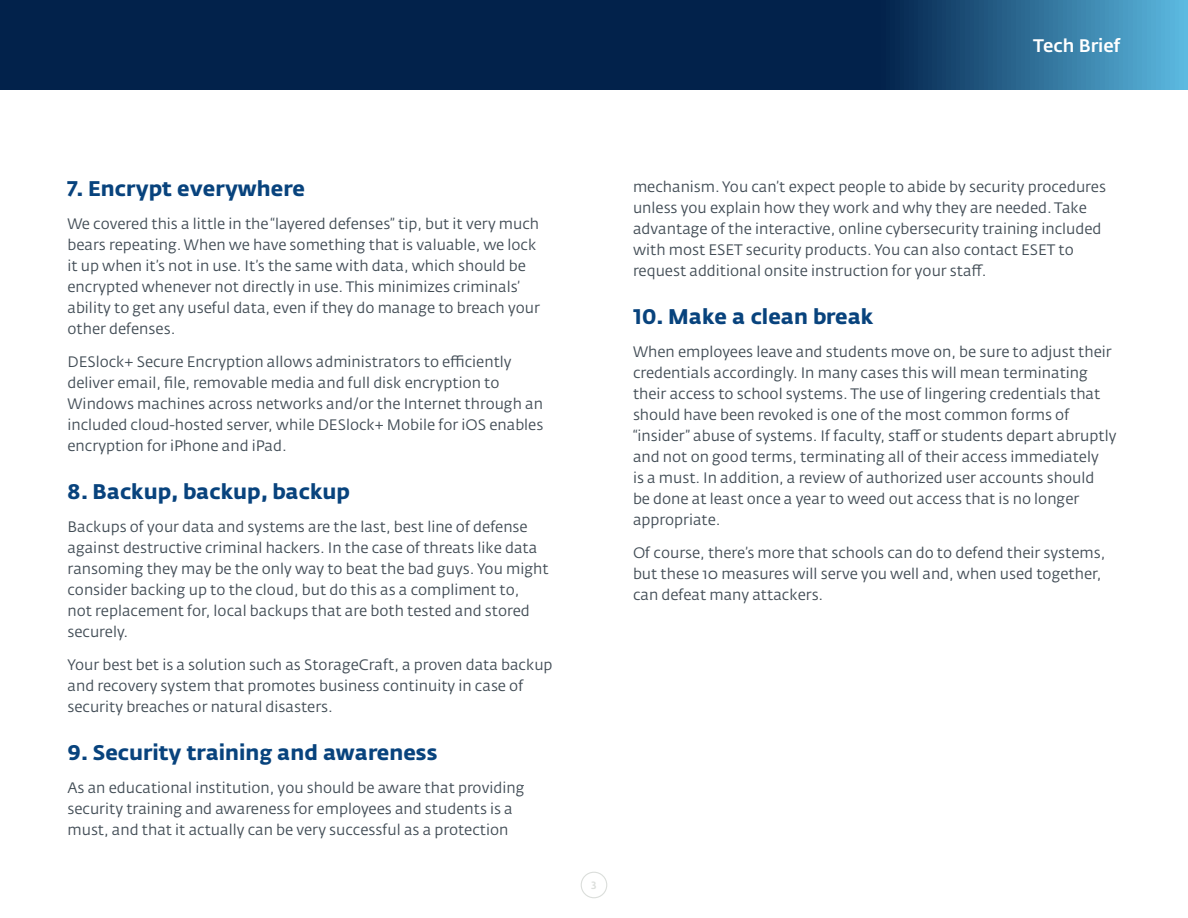
<style>
.page{position:relative;width:1188px;height:918px;background:#fff}
.page>*{position:absolute;margin:0;border:0;box-sizing:border-box;transform-origin:0 0}
.subheader{font:700 21px "Fedra Sans Alt Pro";color:#08437d}
.t1{font:500 18px "Fedra Sans Alt Pro";color:#fff}
.t2{font:15px/21px "Fedra Sans Alt Pro";color:#424d56}
.t3{font:500 10.5px "Fedra Sans Alt Pro";color:#dbdedb}
</style>
<div class="page">
<div style="left:581px;top:872px;width:26px;height:26px;border:1px solid #dbdedb;border-radius:50%"></div>
<svg style="left:0;top:0;width:1188px;height:90px;background:#0d355e"></svg>
<p class="t1" style="left:1033px;top:34px;width:89px">Tech Brief</p>
<p class="subheader" style="left:68px;top:176px;width:239px">7. Encrypt everywhere</p>
<p class="t2" style="left:68px;top:214px;width:474px">We covered this a little in the “layered defenses” tip, but it very much bears repeating. When we have something that is valuable, we lock it up when it’s not in use. It’s the same with data, which should be encrypted whenever not directly in use. This minimizes criminals’ ability to get any useful data, even if they do manage to breach your other defenses.</p>
<p class="t2" style="left:68px;top:352px;width:477px">DESlock+ Secure Encryption allows administrators to efficiently deliver email, file, removable media and full disk encryption to Windows machines across networks and/or the Internet through an included cloud-hosted server, while DESlock+ Mobile for iOS enables encryption for iPhone and iPad.</p>
<p class="subheader" style="left:68px;top:479px;width:284px">8. Backup, backup, backup</p>
<p class="t2" style="left:68px;top:517px;width:483px">Backups of your data and systems are the last, best line of defense against destructive criminal hackers. In the case of threats like data ransoming they may be the only way to beat the bad guys. You might consider backing up to the cloud, but do this as a compliment to,<br>not replacement for, local backups that are both tested and stored securely.</p>
<p class="t2" style="left:68px;top:655px;width:487px">Your best bet is a solution such as StorageCraft, a proven data backup and recovery system that promotes business continuity in case of security breaches or natural disasters.</p>
<p class="subheader" style="left:68px;top:740px;width:371px">9. Security training and awareness</p>
<p class="t2" style="left:68px;top:778px;width:458px">As an educational institution, you should be aware that providing security training and awareness for employees and students is a must, and that it actually can be very successful as a protection</p>
<p class="t2" style="left:633px;top:176px;width:475px">mechanism. You can’t expect people to abide by security procedures unless you explain how they work and why they are needed. Take advantage of the interactive, online cybersecurity training included with most ESET security products. You can also contact ESET to request additional onsite instruction for your staff.</p>
<p class="subheader" style="left:633px;top:303px;width:242px">10. Make a clean break</p>
<p class="t2" style="left:633px;top:341px;width:485px">When employees leave and students move on, be sure to adjust their credentials accordingly. In many cases this will mean terminating their access to school systems. The use of lingering credentials that should have been revoked is one of the most common forms of “insider” abuse of systems. If faculty, staff or students depart abruptly and not on good terms, terminating all of their access immediately<br>is a must. In addition, a review of authorized user accounts should<br>be done at least once a year to weed out access that is no longer appropriate.</p>
<p class="t2" style="left:633px;top:542px;width:474px">Of course, there’s more that schools can do to defend their systems, but these 10 measures will serve you well and, when used together, can defeat many attackers.</p>
<p class="t3" style="left:591px;top:879px;width:7px">3</p>
</div>
